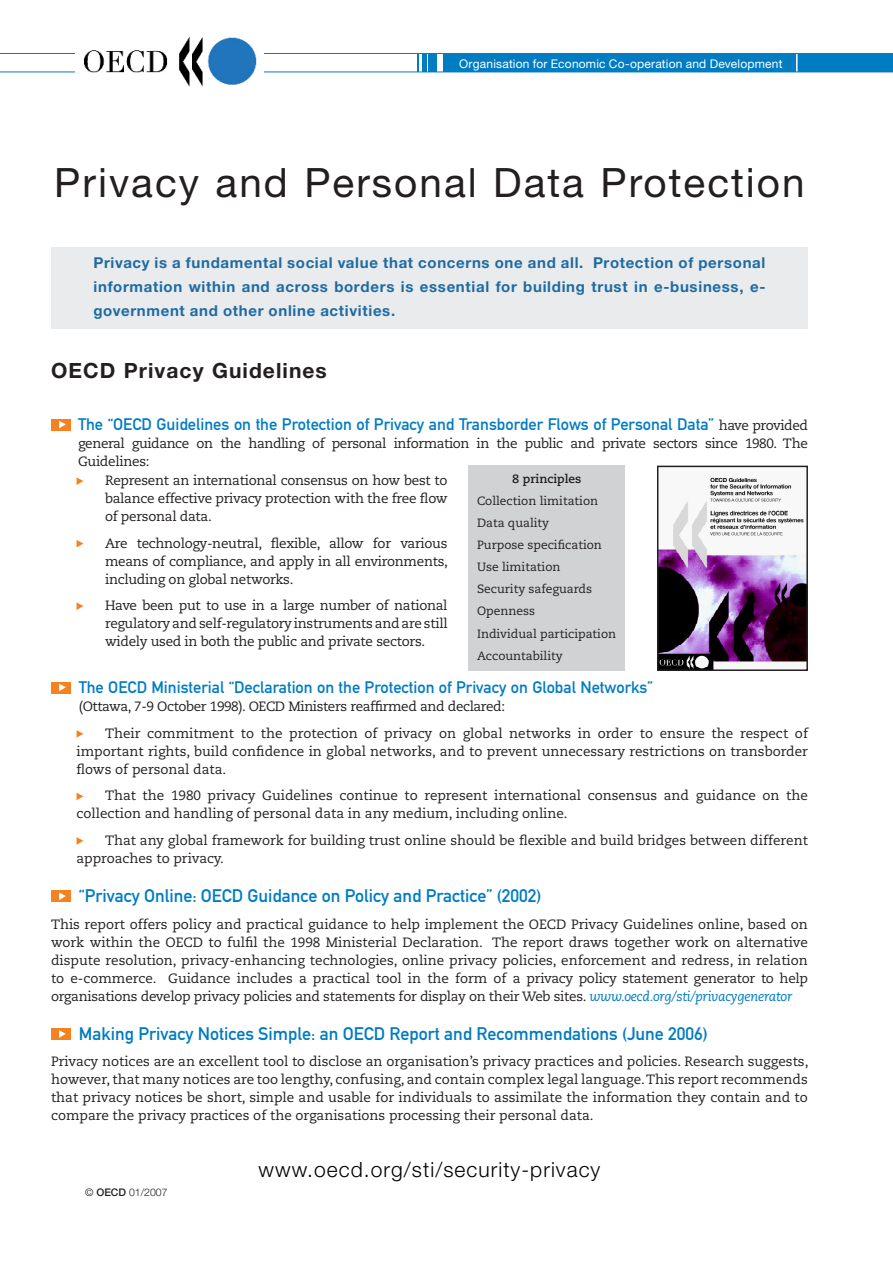
<style>
.page{position:relative;width:893px;height:1263px;background:#fff}
.page>*{position:absolute;margin:0;border:0;box-sizing:border-box;transform-origin:0 0}
._02-Heading_1{font:40.5px "Helvetica Neue";letter-spacing:.05em;color:#231f20}
._02-Heading_1-2{font:300 21px "Helvetica Neue";letter-spacing:.05em;color:#000}
._02-Heading_1-3{font:700 21px "Helvetica Neue";letter-spacing:.05em;color:#231f20}
._02-Heading_3{font:18px "DIN Mittelschrift Std";color:#007cc2}
._02-Heading_3-2{font:16.5px "DIN Mittelschrift Std";color:#007cc2}
._02-Heading_1-4{font:16.5px "DIN Mittelschrift Std";color:#007cc2}
._02-Citation_blue{font:700 15px/24px "Helvetica Neue";letter-spacing:.045em;color:#1e6ba3;text-align:justify}
._02-body{font:13.5px/18px "Caecilia";color:#231f20;text-align:justify}
._02-Heading_3-3{font:13.5px/18px "Caecilia";letter-spacing:-.03em;color:#231f20}
._02-Heading_1-5{font:13.5px "Caecilia";letter-spacing:-.03em;color:#231f20}
._02-Body_box{font:12px "Caecilia";color:#231f20}
._00-Title_Head_White{font:12px "Helvetica Neue";letter-spacing:.015em;color:#fff}
._02-Body_box-2{font:700 12px "Caecilia";color:#231f20}
.t1{font:300 10.5px "Helvetica Neue";color:#231f20}
.s1{font-family:"Caecilia";font-size:13.5px;color:#231f20}
.s2{font-style:italic;color:#007cc2}
.s3{font-weight:500}
</style>
<div class="page">
<div style="left:443px;top:54px;width:449px;height:18px;background:#007cc2"></div>
<svg style="left:796px;top:54px;width:1px;height:18px"></svg>
<div style="left:428px;top:54px;width:8px;height:18px;background:#007cc2"></div>
<svg style="left:417px;top:54px;width:2px;height:18px"></svg>
<div style="left:422px;top:54px;width:5px;height:18px;background:#007cc2"></div>
<svg style="left:892px;top:54px;width:1px;height:18px"></svg>
<div style="left:51px;top:419px;width:19px;height:11px;background:#f58220"></div>
<svg style="left:59px;top:421px;width:7px;height:7px"></svg>
<hr style="left:0;top:53px;width:893px;height:1px;background:#007cc2">
<hr style="left:0;top:72px;width:893px;height:1px;background:#007cc2">
<div style="left:75px;top:38px;width:189px;height:48px;background:#fff"></div>
<img style="left:84px;top:38px;width:173px;height:48px">
<div style="left:468px;top:466px;width:157px;height:205px;background:#d1d2d4"></div>
<div style="left:51px;top:682px;width:19px;height:11px;background:#f58220"></div>
<svg style="left:59px;top:684px;width:7px;height:7px"></svg>
<svg style="left:77px;top:730px;width:6px;height:8px"></svg>
<svg style="left:77px;top:793px;width:6px;height:7px"></svg>
<svg style="left:77px;top:837px;width:6px;height:8px"></svg>
<div style="left:51px;top:891px;width:19px;height:11px;background:#f58220"></div>
<svg style="left:59px;top:892px;width:7px;height:8px"></svg>
<div style="left:51px;top:1028px;width:19px;height:12px;background:#f58220"></div>
<svg style="left:59px;top:1030px;width:7px;height:8px"></svg>
<img style="left:660px;top:477px;width:145px;height:191px">
<div style="left:657px;top:466px;width:151px;height:205px;border:2px solid #231f20"></div>
<svg style="left:77px;top:477px;width:6px;height:8px"></svg>
<svg style="left:77px;top:540px;width:6px;height:8px"></svg>
<svg style="left:77px;top:602px;width:6px;height:8px"></svg>
<div style="left:51px;top:248px;width:757px;height:81px;background:#eaebec"></div>
<p class="_00-Title_Head_White" style="left:459px;top:56px;width:325px">Organisation for Economic Co-operation and Development</p>
<p class="_02-Heading_1" style="left:54px;top:158px;width:752px">Privacy and Personal Data Protection</p>
<p class="_02-Citation_blue" style="left:94px;top:250px;width:673px">Privacy is a fundamental social value that concerns one and all. Protection of personal information within and across borders is essential for building trust in e-business, e&shy;government and other online activities.</p>
<p class="_02-Heading_1-3" style="left:51px;top:357px;width:277px">OECD Privacy Guidelines</p>
<p class="_02-Heading_3-2" style="left:78px;top:415px;width:731px">The “OECD Guidelines on the Protection of Privacy and Transborder Flows of Personal Data” <span class="s1">have provided</span></p>
<p class="_02-Heading_3-3" style="left:78px;top:435px;width:731px">general guidance on the handling of personal information in the public and private sectors since 1980. The<br>Guidelines:</p>
<p class="_02-Body_box-2" style="left:512px;top:472px;width:71px">8 principles</p>
<p class="_02-Body_box" style="left:477px;top:494px;width:123px">Collection limitation</p>
<p class="_02-Body_box" style="left:477px;top:516px;width:74px">Data quality</p>
<p class="_02-Body_box" style="left:477px;top:538px;width:126px">Purpose specification</p>
<p class="_02-Body_box" style="left:477px;top:560px;width:85px">Use limitation</p>
<p class="_02-Body_box" style="left:477px;top:582px;width:117px">Security safeguards</p>
<p class="_02-Body_box" style="left:477px;top:604px;width:60px">Openness</p>
<p class="_02-Body_box" style="left:477px;top:626px;width:141px">Individual participation</p>
<p class="_02-Body_box" style="left:477px;top:648px;width:87px">Accountability</p>
<p class="_02-Heading_1-4" style="left:79px;top:678px;width:576px">The OECD Ministerial “Declaration on the Protection of Privacy on Global Networks”</p>
<p class="_02-Heading_1-5" style="left:79px;top:699px;width:428px">(Ottawa, 7-9 October 1998). OECD Ministers reaffirmed and declared:</p>
<p class="_02-body" style="left:77px;top:724px;width:733px;text-indent:28px">Their commitment to the protection of privacy on global networks in order to ensure the respect of important rights, build confidence in global networks, and to prevent unnecessary restrictions on transborder flows of personal data.</p>
<p class="_02-body" style="left:77px;top:787px;width:733px;text-indent:28px">That the 1980 privacy Guidelines continue to represent international consensus and guidance on the collection and handling of personal data in any medium, including online.</p>
<p class="_02-body" style="left:77px;top:831px;width:733px;text-indent:28px">That any global framework for building trust online should be flexible and build bridges between different approaches to privacy.</p>
<p class="_02-Heading_3" style="left:79px;top:885px;width:464px">“Privacy Online: OECD Guidance on Policy and Practice” (2002)</p>
<p class="_02-body" style="left:51px;top:915px;width:758px">This report offers policy and practical guidance to help implement the OECD Privacy Guidelines online, based on work within the OECD to fulfil the 1998 Ministerial Declaration. The report draws together work on alternative dispute resolution, privacy-enhancing technologies, online privacy policies, enforcement and redress, in relation to e-commerce. Guidance includes a practical tool in the form of a privacy policy statement generator to help organisations develop privacy policies and statements for display on their Web sites. <span class="s2">www.oecd.org/sti/privacygenerator</span></p>
<p class="_02-Heading_3" style="left:79px;top:1023px;width:630px">Making Privacy Notices Simple: an OECD Report and Recommendations (June 2006)</p>
<p class="_02-body" style="left:51px;top:1053px;width:759px">Privacy notices are an excellent tool to disclose an organisation’s privacy practices and policies. Research suggests, however, that many notices are too lengthy, confusing, and contain complex legal language. This report recommends that privacy notices be short, simple and usable for individuals to assimilate the information they contain and to compare the privacy practices of the organisations processing their personal data.</p>
<p class="_02-body" style="left:105px;top:472px;width:344px">Represent an international consensus on how best to balance effective privacy protection with the free flow of personal data.</p>
<p class="_02-body" style="left:105px;top:534px;width:344px">Are technology-neutral, flexible, allow for various means of compliance, and apply in all environments, including on global networks.</p>
<p class="_02-body" style="left:105px;top:597px;width:344px">Have been put to use in a large number of national regulatory and self-regulatory instruments and are still widely used in both the public and private sectors.</p>
<p class="t1" style="left:85px;top:1186px;width:84px">© <span class="s3">OECD</span> 01/2007</p>
<p class="_02-Heading_1-2" style="left:259px;top:1157px;width:343px">www.oecd.org/sti/security-privacy</p>
</div>
